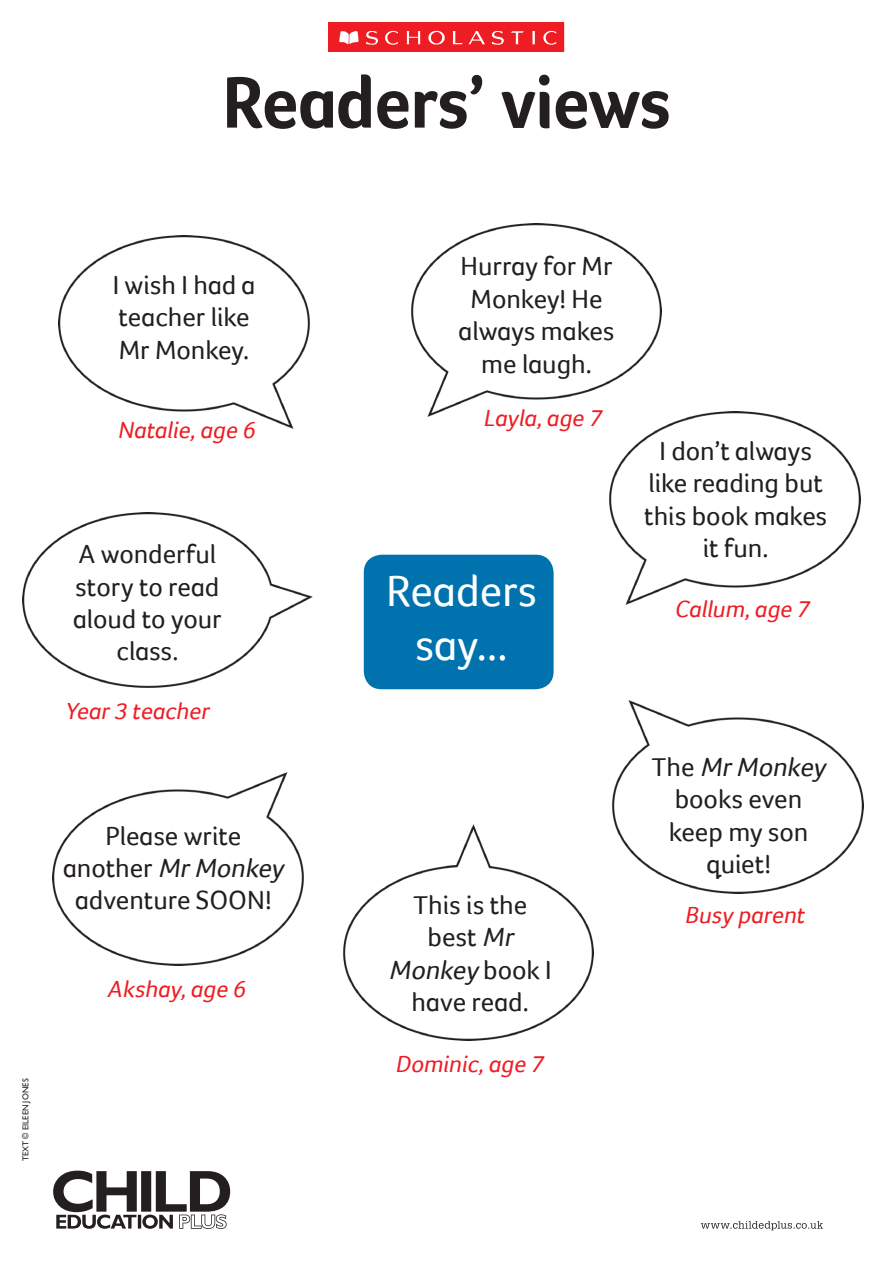
<style>
.page{position:relative;width:893px;height:1263px;background:#fff}
.page>*{position:absolute;margin:0;border:0;box-sizing:border-box;transform-origin:0 0}
.INTRO{font:75px "Focoinfant.bold";letter-spacing:-.01em;color:#231f20;scale:.96 1}
.t1{font:45px/54px "Foco Infant";color:#fff;text-align:center}
.t2{font:27px/32.4px "Foco Infant";color:#231f20;text-align:center}
.t3{font:italic 24px "Foco Infant";color:#ee1d23}
.t4{font:8.7px "Gill Sans";letter-spacing:.015em;color:#231f20;scale:.96 1}
.s1{font-style:italic}
</style>
<div class="page">
<div style="left:330px;top:22px;width:234px;height:30px;background:#ee1d23"></div>
<svg style="left:339px;top:31px;width:20px;height:13px"></svg>
<svg style="left:511px;top:31px;width:13px;height:13px"></svg>
<svg style="left:532px;top:31px;width:3px;height:13px"></svg>
<svg style="left:366px;top:31px;width:12px;height:14px"></svg>
<svg style="left:492px;top:31px;width:12px;height:14px"></svg>
<svg style="left:385px;top:30px;width:13px;height:15px"></svg>
<svg style="left:543px;top:30px;width:13px;height:15px"></svg>
<svg style="left:406px;top:31px;width:15px;height:13px"></svg>
<svg style="left:428px;top:31px;width:17px;height:14px"></svg>
<svg style="left:452px;top:31px;width:33px;height:13px"></svg>
<svg style="left:701px;top:1221px;width:122px;height:9px"></svg>
<svg style="left:53px;top:1170px;width:177px;height:59px"></svg>
<div style="left:364px;top:555px;width:190px;height:134px;background:#0073ae;border-radius:18px"></div>
<img style="left:58px;top:235px;width:251px;height:193px">
<img style="left:23px;top:512px;width:289px;height:176px">
<img style="left:53px;top:773px;width:250px;height:193px">
<img style="left:343px;top:824px;width:251px;height:216px">
<img style="left:612px;top:701px;width:251px;height:193px">
<img style="left:411px;top:224px;width:251px;height:193px">
<img style="left:610px;top:411px;width:250px;height:193px">
<p class="INTRO" style="left:222px;top:58px;width:469px">Readers’ views</p>
<p class="t4" style="left:21px;top:1161px;width:88px;rotate:-90deg">TEXT © EILEEN JONES</p>
<p class="t2" style="left:113px;top:268px;width:144px;text-align:left">I wish I had a teacher like<br>Mr Monkey.</p>
<p class="t3" style="left:117px;top:416px;width:144px">Natalie,age 6</p>
<p class="t2" style="left:459px;top:250px;width:157px">Hurray for Mr<br>Monkey! He always makes me laugh.</p>
<p class="t3" style="left:483px;top:404px;width:125px">Layla,age 7</p>
<p class="t2" style="left:659px;top:434px;width:154px">I don’t always</p>
<p class="t2" style="left:644px;top:467px;width:184px;text-align:left">like reading but this book makes</p>
<p class="t2" style="left:79px;top:538px;width:139px">A wonderful</p>
<p class="t2" style="left:703px;top:532px;width:67px">it fun.</p>
<p class="t2" style="left:73px;top:570px;width:150px">story to read aloud to your class.</p>
<p class="t1" style="left:386px;top:564px;width:153px">Readers say...</p>
<p class="t3" style="left:674px;top:595px;width:142px">Callum,age 7</p>
<p class="t3" style="left:65px;top:697px;width:150px">Year3 teacher</p>
<p class="t2" style="left:63px;top:819px;width:227px">Please write another <span class="s1">MrMonkey </span>adventure SOON!</p>
<p class="t3" style="left:107px;top:974px;width:145px">Akshay,age 6</p>
<p class="t2" style="left:389px;top:888px;width:164px">This is the best <span class="s1">Mr<br>Monkey</span> b o o k I have read.</p>
<p class="t3" style="left:395px;top:1050px;width:154px">Dominic,age 7</p>
<p class="t2" style="left:652px;top:750px;width:181px">T h e <span class="s1">MrMonkey </span>books even keep my son quiet!</p>
<p class="t3" style="left:685px;top:901px;width:126px">Busy parent</p>
</div>
